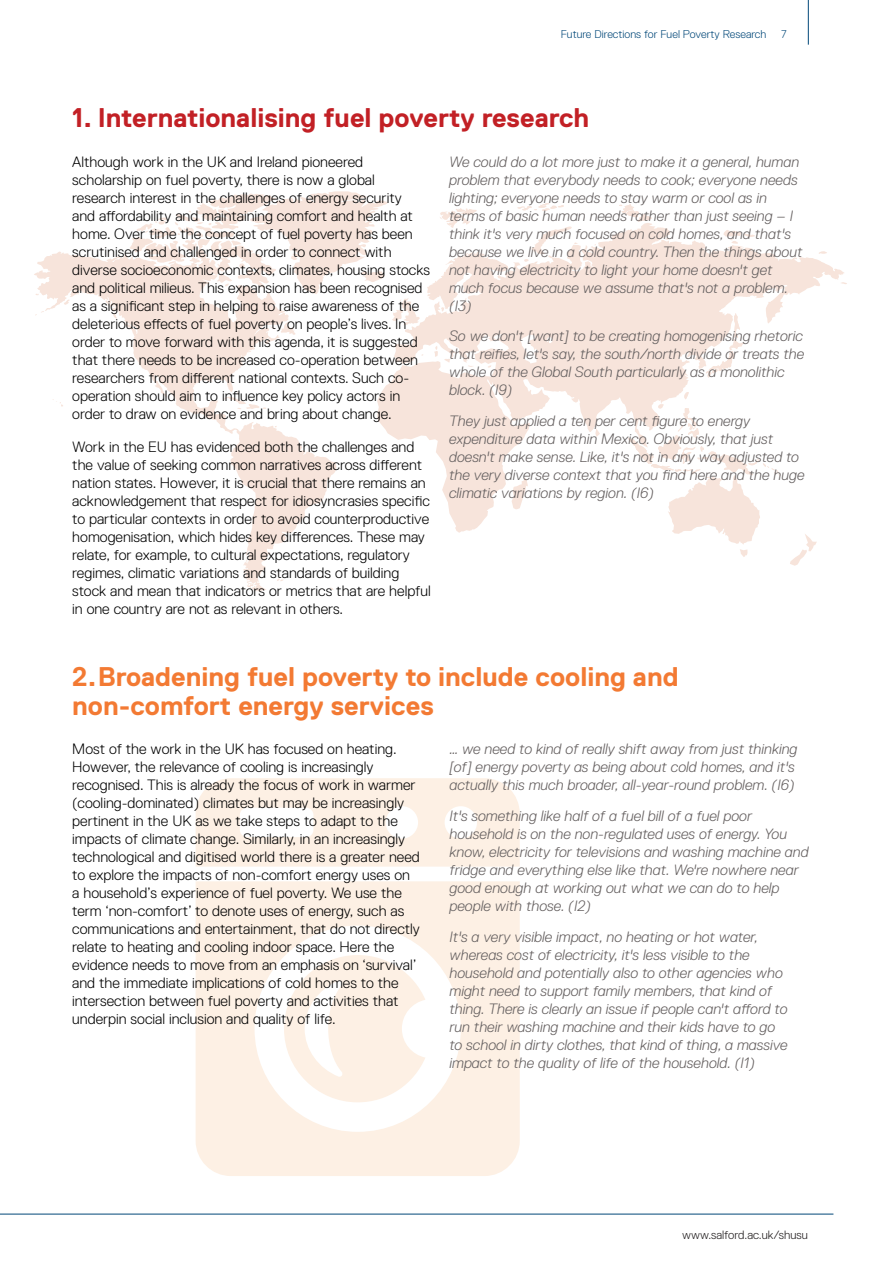
<style>
.page{position:relative;width:893px;height:1263px;background:#fff}
.page>*{position:absolute;margin:0;border:0;box-sizing:border-box;transform-origin:0 0}
.t1{font:700 27px/28.5px "Replica Pro";color:#f37a33}
.t2{font:700 27px "Replica Pro";color:#c22025}
.t3{font:300 15px/18px "Replica Pro";color:#000}
.Intense_Quote{font:italic 300 15px/18px "Replica Pro";color:#656060}
.t4{font:300 12px "Replica Pro";color:#231f20}
.t5{font:300 11.25px "Replica Pro";color:#004778}
</style>
<div class="page">
<hr style="left:808px;top:0;width:1px;height:45px;background:#004778">
<hr style="left:0;top:1214px;width:833px;height:1px;background:#004778">
<svg style="left:196px;top:778px;width:324px;height:398px;fill:#fdf0e4"></svg>
<svg style="left:517px;top:203px;width:47px;height:8px"></svg>
<svg style="left:619px;top:204px;width:33px;height:18px"></svg>
<svg style="left:377px;top:223px;width:467px;height:310px"></svg>
<svg style="left:487px;top:365px;width:5px;height:3px"></svg>
<svg style="left:468px;top:365px;width:6px;height:2px"></svg>
<svg style="left:444px;top:359px;width:6px;height:4px"></svg>
<svg style="left:434px;top:346px;width:4px;height:11px"></svg>
<svg style="left:441px;top:307px;width:3px;height:4px"></svg>
<svg style="left:524px;top:226px;width:54px;height:36px"></svg>
<svg style="left:723px;top:230px;width:32px;height:14px"></svg>
<svg style="left:819px;top:251px;width:8px;height:3px"></svg>
<svg style="left:840px;top:282px;width:7px;height:2px"></svg>
<svg style="left:628px;top:391px;width:153px;height:166px"></svg>
<svg style="left:790px;top:534px;width:27px;height:32px"></svg>
<svg style="left:34px;top:251px;width:245px;height:182px"></svg>
<svg style="left:230px;top:422px;width:106px;height:170px"></svg>
<svg style="left:223px;top:392px;width:43px;height:17px"></svg>
<svg style="left:130px;top:191px;width:290px;height:144px"></svg>
<svg style="left:52px;top:399px;width:11px;height:8px"></svg>
<svg style="left:113px;top:313px;width:4px;height:6px"></svg>
<svg style="left:64px;top:299px;width:6px;height:6px"></svg>
<svg style="left:35px;top:311px;width:9px;height:5px"></svg>
<svg style="left:440px;top:208px;width:37px;height:20px"></svg>
<p class="t5" style="left:561px;top:28px;width:207px">Future Directions for Fuel Poverty Research</p>
<p class="t5" style="left:781px;top:28px;width:7px">7</p>
<p class="t2" style="left:72px;top:103px;width:519px">1. Internationalising fuel poverty research</p>
<p class="t3" style="left:72px;top:153px;width:359px">Although work in the UK and Ireland pioneered scholarship on fuel poverty, there is now a global research interest in the challenges of energy security<br>and affordability and maintaining comfort and health at home. Over time the concept of fuel poverty has been scrutinised and challenged in order to connect with diverse socioeconomic contexts, climates, housing stocks and political milieus. This expansion has been recognised as a significant step in helping to raise awareness of the deleterious effects of fuel poverty on people’s lives. In order to move forward with this agenda, it is suggested that there needs to be increased co-operation between researchers from different national contexts. Such co&shy;operation should aim to influence key policy actors in order to draw on evidence and bring about change.</p>
<p class="t3" style="left:72px;top:438px;width:360px">Work in the EU has evidenced both the challenges and the value of seeking common narratives across different nation states. However, it is crucial that there remains an acknowledgement that respect for idiosyncrasies specific to particular contexts in order to avoid counterproductive homogenisation, which hides key differences. These may relate, for example, to cultural expectations, regulatory regimes, climatic variations and standards of building stock and mean that indicators or metrics that are helpful in one country are not as relevant in others.</p>
<p class="Intense_Quote" style="left:449px;top:153px;width:355px">We could do a lot more just to make it a general, human problem that everybody needs to cook; everyone needs lighting; everyone needs to stay warm or cool as in terms of basic human needs rather than just seeing – I think it's very much focused on cold homes, and that's because we live in a cold country. Then the things about not having electricity to light your home doesn't get much focus because we assume that's not a problem. (I3)</p>
<p class="Intense_Quote" style="left:449px;top:327px;width:357px">So we don't [want] to be creating homogenising rhetoric that reifies, let's say, the south/north divide or treats the whole of the Global South particularly as a monolithic block. (I9)</p>
<p class="Intense_Quote" style="left:449px;top:412px;width:357px">They just applied a ten per cent figure to energy expenditure data within Mexico. Obviously, that just doesn't make sense. Like, it's not in any way adjusted to the very diverse context that you find here and the huge climatic variations by region. (I6)</p>
<p class="t1" style="left:72px;top:663px;width:608px">2.Broadening fuel poverty to include cooling and non-comfort energy services</p>
<p class="t3" style="left:72px;top:740px;width:349px">Most of the work in the UK has focused on heating.<br>However, the relevance of cooling is increasingly recognised. This is already the focus of work in warmer (cooling-dominated) climates but may be increasingly pertinent in the UK as we take steps to adapt to the impacts of climate change. Similarly, in an increasingly technological and digitised world there is a greater need to explore the impacts of non-comfort energy uses on a household’s experience of fuel poverty. We use the term ‘non-comfort’ to denote uses of energy, such as communications and entertainment, that do not directly relate to heating and cooling indoor space. Here the evidence needs to move from an emphasis on ‘survival’ and the immediate implications of cold homes to the intersection between fuel poverty and activities that underpin social inclusion and quality of life.</p>
<p class="Intense_Quote" style="left:449px;top:740px;width:349px">… we need to kind of really shift away from just thinking [of] energy poverty as being about cold homes, and it's actually this much broader, all-year-round problem. (I6)</p>
<p class="Intense_Quote" style="left:449px;top:807px;width:361px">It's something like half of a fuel bill of a fuel poor household is on the non-regulated uses of energy. You know, electricity for televisions and washing machine and fridge and everything else like that. We're nowhere near good enough at working out what we can do to help people with those. (I2)</p>
<p class="Intense_Quote" style="left:449px;top:927px;width:340px">It's a very visible impact, no heating or hot water, whereas cost of electricity, it's less visible to the household and potentially also to other agencies who might need to support family members, that kind of thing. There is clearly an issue if people can't afford to run their washing machine and their kids have to go to school in dirty clothes, that kind of thing, a massive impact to the quality of life of the household. (I1)</p>
<p class="t4" style="left:682px;top:1228px;width:127px">www.salford.ac.uk/shusu</p>
</div>
